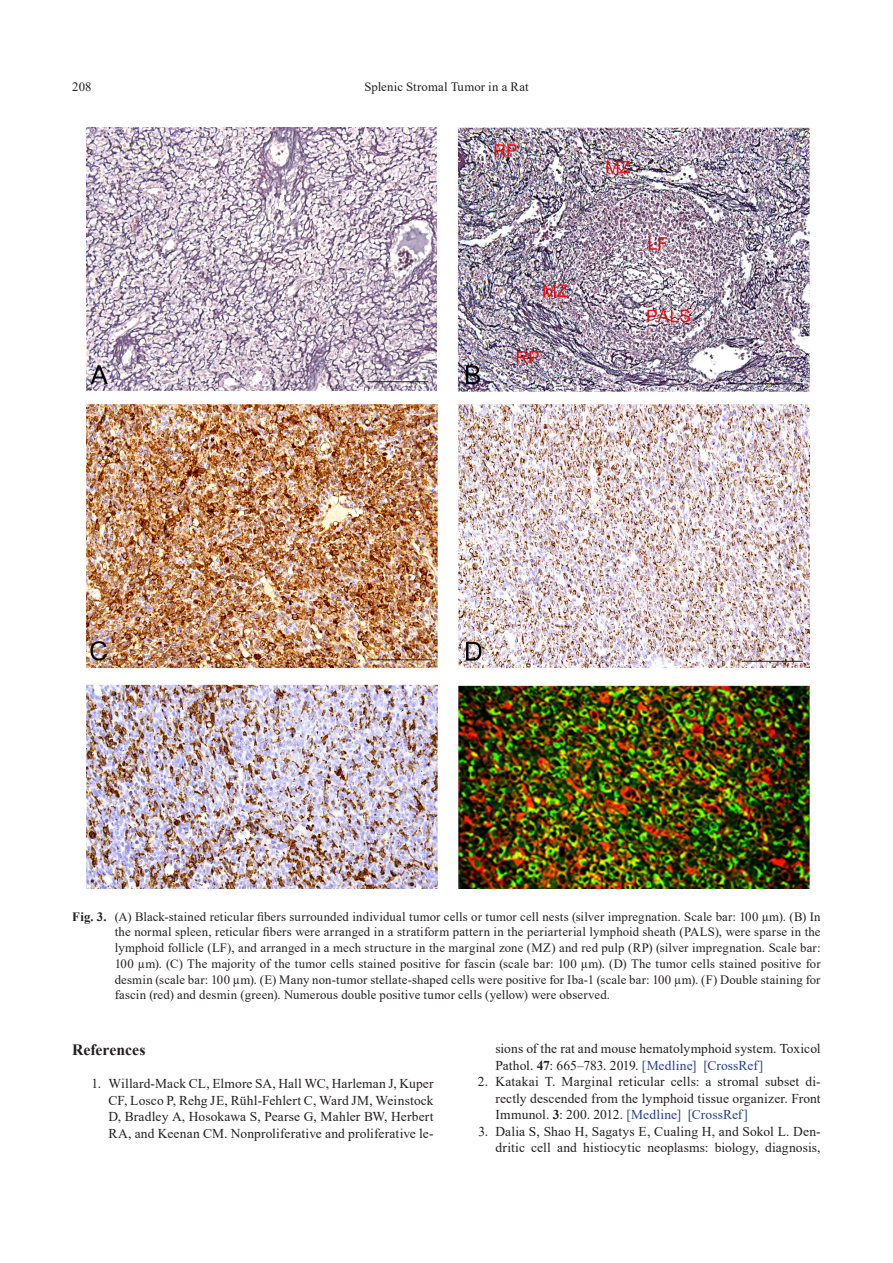
<style>
.page{position:relative;width:893px;height:1263px;background:#fff}
.page>*{position:absolute;margin:0;border:0;box-sizing:border-box;transform-origin:0 0}
.Reference_Head{font:700 15.75px "Times New Roman";letter-spacing:-.005em;color:#231f20}
.References_jrn{font:13.5px/16.5px "Times New Roman";letter-spacing:.005em;color:#231f20;text-align:justify}
.Fig_Caption{font:12.75px/15.8px "Times New Roman";letter-spacing:.01em;color:#231f20;text-align:justify}
.s1{font-weight:700}
.s2{color:#253f8e}
</style>
<div class="page">
<img style="left:87px;top:128px;width:722px;height:761px">
<p class="Fig_Caption" style="left:72px;top:79px;width:21px">208</p>
<p class="Fig_Caption" style="left:364px;top:79px;width:166px">Splenic Stromal Tumor in a Rat</p>
<p class="Fig_Caption" style="left:115px;top:908px;width:707px;text-indent:-43px"><span class="s1">Fig. 3.</span> (A) Black-stained reticular fibers surrounded individual tumor cells or tumor cell nests (silver impregnation. Scale bar: 100 µm). (B) In the normal spleen, reticular fibers were arranged in a stratiform pattern in the periarterial lymphoid sheath (PALS), were sparse in the lymphoid follicle (LF), and arranged in a mech structure in the marginal zone (MZ) and red pulp (RP) (silver impregnation. Scale bar:<br>100 µm). (C) The majority of the tumor cells stained positive for fascin (scale bar: 100 µm). (D) The tumor cells stained positive for desmin (scale bar: 100 µm). (E) Many non-tumor stellate-shaped cells were positive for Iba-1 (scale bar: 100 µm). (F) Double staining for fascin (red) and desmin (green). Numerous double positive tumor cells (yellow) were observed.</p>
<p class="Reference_Head" style="left:72px;top:1038px;width:75px">References</p>
<p class="References_jrn" style="left:108px;top:1075px;width:327px;text-indent:-17px">1. Willard-Mack CL, Elmore SA, Hall WC, Harleman J, Kuper CF, Losco P, Rehg JE, Rühl-Fehlert C, Ward JM, Weinstock D, Bradley A, Hosokawa S, Pearse G, Mahler BW, Herbert RA, and Keenan CM. Nonproliferative and proliferative le-</p>
<p class="References_jrn" style="left:495px;top:1040px;width:327px">sions of the rat and mouse hematolymphoid system. Toxicol<br>Pathol. <span class="s1">47</span>: 665–783. 2019. <span class="s2">[Medline] [CrossRef]</span></p>
<p class="References_jrn" style="left:495px;top:1073px;width:327px;text-indent:-18px">2. Katakai T. Marginal reticular cells: a stromal subset di&shy;rectly descended from the lymphoid tissue organizer. Front Immunol. <span class="s1">3</span>: 200. 2012. <span class="s2">[Medline] [CrossRef]</span></p>
<p class="References_jrn" style="left:478px;top:1122px;width:344px;text-align:right">3. Dalia S, Shao H, Sagatys E, Cualing H, and Sokol L. Den&shy;dritic cell and histiocytic neoplasms: biology, diagnosis,</p>
</div>
